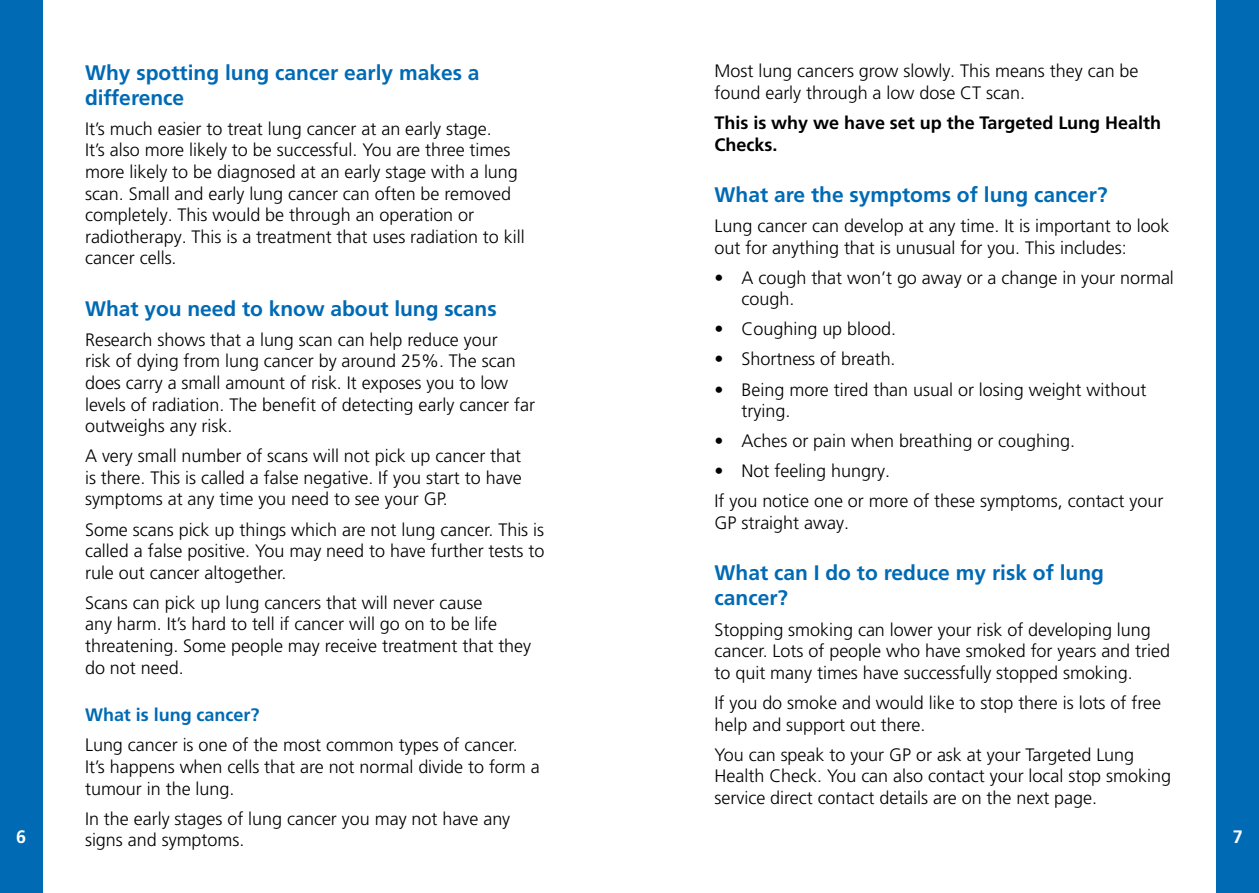
<style>
.page{position:relative;width:1259px;height:893px;background:#fff}
.page>*{position:absolute;margin:0;border:0;box-sizing:border-box;transform-origin:0 0}
.t1{font:700 21px/25.2px "Frutiger LT Pro";color:#006ab4}
.t2{font:300 18px/21.6px "Frutiger LT Pro";color:#000}
.t3{font:700 18px/21.6px "Frutiger LT Pro";color:#000}
.t4{font:700 18px "Frutiger LT Pro";color:#006ab4}
.t5{font:700 18px "Frutiger LT Pro";color:#fff}
</style>
<div class="page">
<div style="left:0;top:0;width:43px;height:893px;background:#006ab4"></div>
<div style="left:1216px;top:0;width:43px;height:893px;background:#006ab4"></div>
<p class="t2" style="left:714px;top:60px;width:425px">Most lung cancers grow slowly. This means they can be found early through a low dose CT scan.</p>
<p class="t3" style="left:714px;top:112px;width:448px">This is why we have set up the Targeted Lung Health<br>Checks.</p>
<p class="t1" style="left:714px;top:182px;width:394px">What are the symptoms of lung cancer?</p>
<p class="t2" style="left:714px;top:215px;width:456px">Lung cancer can develop at any time. It is important to look out for anything that is unusual for you. This includes:</p>
<p class="t2" style="left:741px;top:267px;width:434px;text-indent:-27px">• A cough that won’t go away or a change in your normal cough.</p>
<p class="t2" style="left:714px;top:318px;width:183px">• Coughing up blood.</p>
<p class="t2" style="left:714px;top:348px;width:183px">• Shortness of breath.</p>
<p class="t2" style="left:741px;top:379px;width:406px;text-indent:-27px">• Being more tired than usual or losing weight without trying.</p>
<p class="t2" style="left:714px;top:430px;width:362px">• Aches or pain when breathing or coughing.</p>
<p class="t2" style="left:714px;top:456px;width:450px;line-height:30.2px">• Not feeling hungry.<br>If you notice one or more of these symptoms, contact your</p>
<p class="t2" style="left:714px;top:512px;width:136px">GP straight away.</p>
<p class="t1" style="left:714px;top:560px;width:391px">What can I do to reduce my risk of lung cancer?</p>
<p class="t2" style="left:714px;top:619px;width:457px">Stopping smoking can lower your risk of developing lung cancer. Lots of people who have smoked for years and tried to quit many times have successfully stopped smoking.</p>
<p class="t2" style="left:714px;top:692px;width:448px">If you do smoke and would like to stop there is lots of free help and support out there.</p>
<p class="t2" style="left:714px;top:744px;width:458px">You can speak to your GP or ask at your Targeted Lung<br>Health Check. You can also contact your local stop smoking service direct contact details are on the next page.</p>
<p class="t1" style="left:85px;top:60px;width:396px">Why spotting lung cancer early makes a difference</p>
<p class="t2" style="left:85px;top:118px;width:441px">It’s much easier to treat lung cancer at an early stage.<br>It’s also more likely to be successful. You are three times more likely to be diagnosed at an early stage with a lung scan. Small and early lung cancer can often be removed completely. This would be through an operation or radiotherapy. This is a treatment that uses radiation to kill cancer cells.</p>
<p class="t1" style="left:85px;top:296px;width:413px">What you need to know about lung scans</p>
<p class="t2" style="left:85px;top:329px;width:451px">Research shows that a lung scan can help reduce your<br>risk of dying from lung cancer by around 25%. The scan does carry a small amount of risk. It exposes you to low levels of radiation. The benefit of detecting early cancer far outweighs any risk.</p>
<p class="t2" style="left:85px;top:445px;width:438px;text-align:justify">A very small number of scans will not pick up cancer that is there. This is called a false negative. If you start to have symptoms at any time you need to see your GP.</p>
<p class="t2" style="left:85px;top:519px;width:461px;text-align:justify">Some scans pick up things which are not lung cancer. This is called a false positive. You may need to have further tests to rule out cancer altogether.</p>
<p class="t2" style="left:85px;top:592px;width:448px">Scans can pick up lung cancers that will never cause<br>any harm. It’s hard to tell if cancer will go on to be life threatening. Some people may receive treatment that they do not need.</p>
<p class="t4" style="left:85px;top:704px;width:176px">What is lung cancer?</p>
<p class="t2" style="left:85px;top:734px;width:456px">Lung cancer is one of the most common types of cancer.<br>It’s happens when cells that are not normal divide to form a tumour in the lung.</p>
<p class="t2" style="left:85px;top:808px;width:427px">In the early stages of lung cancer you may not have any signs and symptoms.</p>
<p class="t5" style="left:16px;top:826px;width:12px">6</p>
<p class="t5" style="left:1232px;top:826px;width:12px">7</p>
</div>
